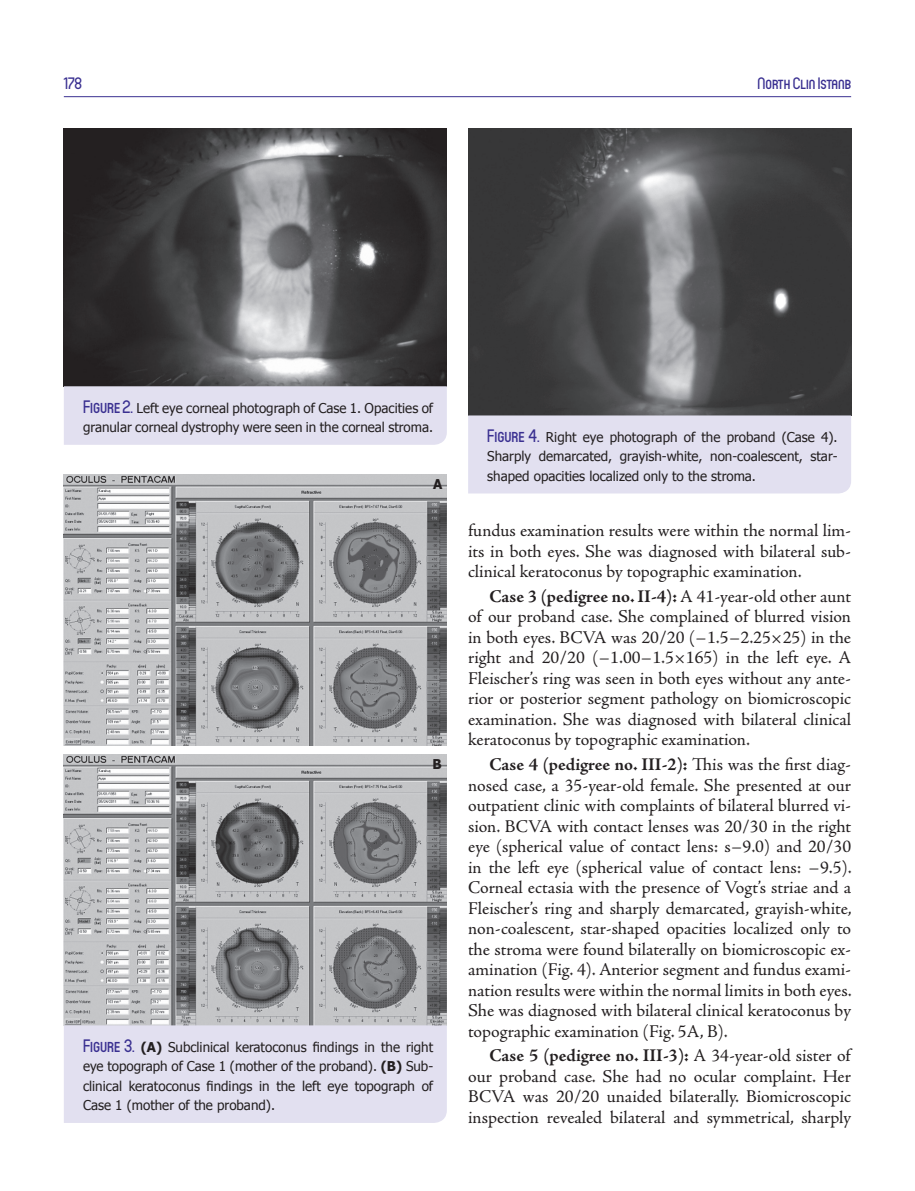
<style>
.page{position:relative;width:915px;height:1191px;background:#fff}
.page>*{position:absolute;margin:0;border:0;box-sizing:border-box;transform-origin:0 0}
.t1{font:18px/20.5px "Adobe Jenson Pro";letter-spacing:-.005em;color:#231f20;text-align:justify}
.t2{font:500 16.5px "Circula";color:#3a3091}
.t3{font:13.5px/19.5px "Tahoma";color:#231f20;text-align:justify}
.t4{font:700 13.5px "Tahoma";color:#231f20}
.s1{font-family:"Circula";font-weight:500;font-size:18px;color:#3a3091}
.s2{font-weight:700}
</style>
<div class="page">
<hr style="left:64px;top:96px;width:786px;height:1px;background:#3a3091">
<img style="left:64px;top:128px;width:382px;height:258px">
<div style="left:64px;top:386px;width:382px;height:59px;background:#e2e0f0"></div>
<img style="left:468px;top:128px;width:382px;height:287px">
<div style="left:468px;top:415px;width:382px;height:78px;background:#e2e0f0"></div>
<img style="left:64px;top:474px;width:382px;height:271px">
<img style="left:64px;top:754px;width:382px;height:271px">
<div style="left:64px;top:1025px;width:382px;height:98px;background:#e2e0f0"></div>
<p class="t2" style="left:64px;top:73px;width:20px">178</p>
<p class="t2" style="left:757px;top:73px;width:95px">North Clin Istanb</p>
<p class="t3" style="left:83px;top:397px;width:351px"><span class="s1">Figure 2.</span> Left eye corneal photograph of Case 1. Opacities of granular corneal dystrophy were seen in the corneal stroma.</p>
<p class="t4" style="left:433px;top:475px;width:11px">A</p>
<p class="t4" style="left:432px;top:755px;width:11px">B</p>
<p class="t3" style="left:83px;top:1036px;width:351px"><span class="s1">Figure 3.</span> <span class="s2">(A)</span> Subclinical keratoconus findings in the right eye topograph of Case 1 (mother of the proband). <span class="s2">(B)</span> Sub&shy;clinical keratoconus findings in the left eye topograph of Case 1 (mother of the proband).</p>
<p class="t3" style="left:487px;top:426px;width:351px"><span class="s1">Figure 4.</span> Right eye photograph of the proband (Case 4).<br>Sharply demarcated, grayish-white, non-coalescent, star&shy;shaped opacities localized only to the stroma.</p>
<p class="t1" style="left:468px;top:520px;width:384px">fundus examination results were within the normal lim&shy;its in both eyes. She was diagnosed with bilateral sub&shy;clinical keratoconus by topographic examination.</p>
<p class="t1" style="left:468px;top:586px;width:384px;text-indent:21px"><span class="s2">Case 3 (pedigree no. II-4):</span> A 41-year-old other aunt of our proband case. She complained of blurred vision in both eyes. BCVA was 20/20 (−1.5−2.25×25) in the right and 20/20 (−1.00−1.5×165) in the left eye. A Fleischer’s ring was seen in both eyes without any ante&shy;rior or posterior segment pathology on biomicroscopic examination. She was diagnosed with bilateral clinical keratoconus by topographic examination.</p>
<p class="t1" style="left:468px;top:754px;width:385px;text-indent:21px"><span class="s2">Case 4 (pedigree no. III-2):</span> This was the first diag&shy;nosed case, a 35-year-old female. She presented at our outpatient clinic with complaints of bilateral blurred vi&shy;sion. BCVA with contact lenses was 20/30 in the right eye (spherical value of contact lens: s−9.0) and 20/30 in the left eye (spherical value of contact lens: −9.5).<br>Corneal ectasia with the presence of Vogt’s striae and a Fleischer’s ring and sharply demarcated, grayish-white, non-coalescent, star-shaped opacities localized only to the stroma were found bilaterally on biomicroscopic ex&shy;amination (Fig. 4). Anterior segment and fundus exami&shy;nation results were within the normal limits in both eyes.<br>She was diagnosed with bilateral clinical keratoconus by topographic examination (Fig. 5A, B).</p>
<p class="t1" style="left:468px;top:1045px;width:384px;text-indent:21px"><span class="s2">Case 5 (pedigree no. III-3):</span> A 34-year-old sister of our proband case. She had no ocular complaint. Her BCVA was 20/20 unaided bilaterally. Biomicroscopic inspection revealed bilateral and symmetrical, sharply</p>
</div>
